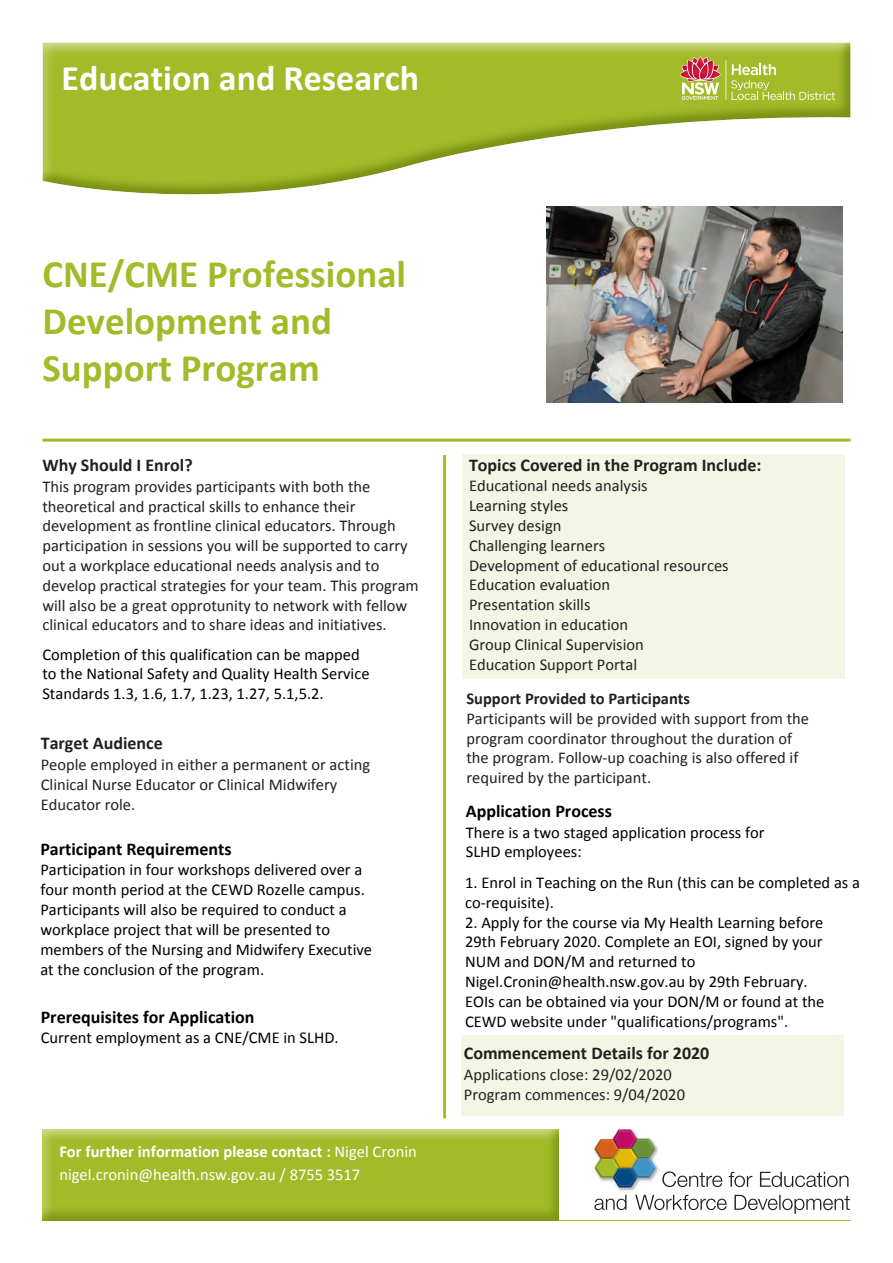
<style>
.page{position:relative;width:893px;height:1263px;background:#fff}
.page>*{position:absolute;margin:0;border:0;box-sizing:border-box;transform-origin:0 0}
.t1{font:700 39px/46.8px "Calibri";color:#a3bb29}
.t2{font:700 36px "Calibri";color:#fff}
.t3{font:700 18px "Calibri";color:#231f20}
.t4{font:700 18px "Calibri";color:#000}
.t5{font:16.5px/19.8px "Calibri";color:#231f20}
.t6{font:16.5px/19.8px "Calibri";color:#000}
.t7{font:16.5px/23px "Calibri";color:#fff}
.t8{font:700 16.5px "Calibri";color:#231f20}
.s1{font-weight:700}
</style>
<div class="page">
<div style="left:42px;top:42px;width:809px;height:155px;background:#8aa022;opacity:.6"></div>
<hr style="left:725px;top:60px;width:1px;height:40px;background:#fff">
<svg style="left:680px;top:56px;width:40px;height:44px"></svg>
<svg style="left:731px;top:64px;width:104px;height:36px"></svg>
<img style="left:617px;top:1145px;width:42px;height:46px">
<svg style="left:594px;top:1130px;width:62px;height:57px"></svg>
<svg style="left:635px;top:1195px;width:215px;height:19px"></svg>
<svg style="left:594px;top:1195px;width:32px;height:15px"></svg>
<svg style="left:760px;top:1172px;width:88px;height:15px"></svg>
<svg style="left:729px;top:1172px;width:23px;height:15px"></svg>
<svg style="left:662px;top:1171px;width:60px;height:16px"></svg>
<div style="left:41px;top:1126px;width:519px;height:95px;background:#8aa022;opacity:.5"></div>
<hr style="left:559px;top:1220px;width:291px;height:1px;background:#a3bb29">
<div style="left:462px;top:454px;width:382px;height:225px;background:#f3f6e5"></div>
<div style="left:461px;top:1035px;width:383px;height:81px;background:#f3f6e5"></div>
<hr style="left:43px;top:439px;width:807px;height:3px;background:#a3bb29">
<hr style="left:443px;top:455px;width:3px;height:663px;background:#a3bb29">
<img style="left:546px;top:206px;width:296px;height:197px">
<h2 class="t2" style="left:62px;top:55px;width:359px">Education and Research</h2>
<h1 class="t1" style="left:42px;top:251px;width:365px">CNE/CME Professional<br>Development and<br>Support Program</h1>
<p class="t3" style="left:42px;top:454px;width:152px">Why Should I Enrol?</p>
<p class="t5" style="left:42px;top:476px;width:378px">This program provides participants with both the theoretical and practical skills to enhance their development as frontline clinical educators. Through participation in sessions you will be supported to carry out a workplace educational needs analysis and to develop practical strategies for your team. This program will also be a great opprotunity to network with fellow clinical educators and to share ideas and initiatives.</p>
<p class="t6" style="left:42px;top:644px;width:329px">Completion of this qualification can be mapped to the National Safety and Quality Health Service<br>Standards 1.3, 1.6, 1.7, 1.23, 1.27, 5.1,5.2.</p>
<p class="t3" style="left:41px;top:732px;width:124px">Target Audience</p>
<p class="t5" style="left:41px;top:754px;width:331px">People employed in either a permanent or acting<br>Clinical Nurse Educator or Clinical Midwifery<br>Educator role.</p>
<p class="t4" style="left:40px;top:837px;width:193px">Participant Requirements</p>
<p class="t6" style="left:40px;top:860px;width:333px">Participation in four workshops delivered over a four month period at the CEWD Rozelle campus.<br>Participants will also be required to conduct a workplace project that will be presented to members of the Nursing and Midwifery Executive at the conclusion of the program.</p>
<p class="t4" style="left:41px;top:1005px;width:215px">Prerequisites for Application</p>
<p class="t6" style="left:41px;top:1028px;width:299px">Current employment as a CNE/CME in SLHD.</p>
<p class="t7" style="left:59px;top:1140px;width:359px"><span class="s1">For further information please contact :</span> Nigel Cronin nigel.cronin@health.nsw.gov.au / 8755 3517</p>
<p class="t3" style="left:469px;top:453px;width:294px">Topics Covered in the Program Include:</p>
<p class="t5" style="left:469px;top:476px;width:261px">Educational needs analysis<br>Learning styles<br>Survey design<br>Challenging learners<br>Development of educational resources<br>Education evaluation<br>Presentation skills<br>Innovation in education<br>Group Clinical Supervision<br>Education Support Portal</p>
<p class="t8" style="left:466px;top:688px;width:225px">Support Provided to Participants</p>
<p class="t5" style="left:466px;top:708px;width:344px">Participants will be provided with support from the program coordinator throughout the duration of the program. Follow-up coaching is also offered if required by the participant.</p>
<p class="t4" style="left:466px;top:800px;width:148px">Application Process</p>
<p class="t6" style="left:466px;top:822px;width:300px">There is a two staged application process for<br>SLHD employees:</p>
<p class="t6" style="left:465px;top:873px;width:396px">1. Enrol in Teaching on the Run (this can be completed as a co-requisite).</p>
<p class="t6" style="left:465px;top:912px;width:361px">2. Apply for the course via My Health Learning before 29th February 2020. Complete an EOI, signed by your NUM and DON/M and returned to Nigel.Cronin@health.nsw.gov.au by 29th February.<br>EOIs can be obtained via your DON/M or found at the CEWD website under "qualifications/programs".</p>
<p class="t3" style="left:464px;top:1042px;width:247px">Commencement Details for 2020</p>
<p class="t5" style="left:464px;top:1064px;width:223px">Applications close: 29/02/2020<br>Program commences: 9/04/2020</p>
</div>
